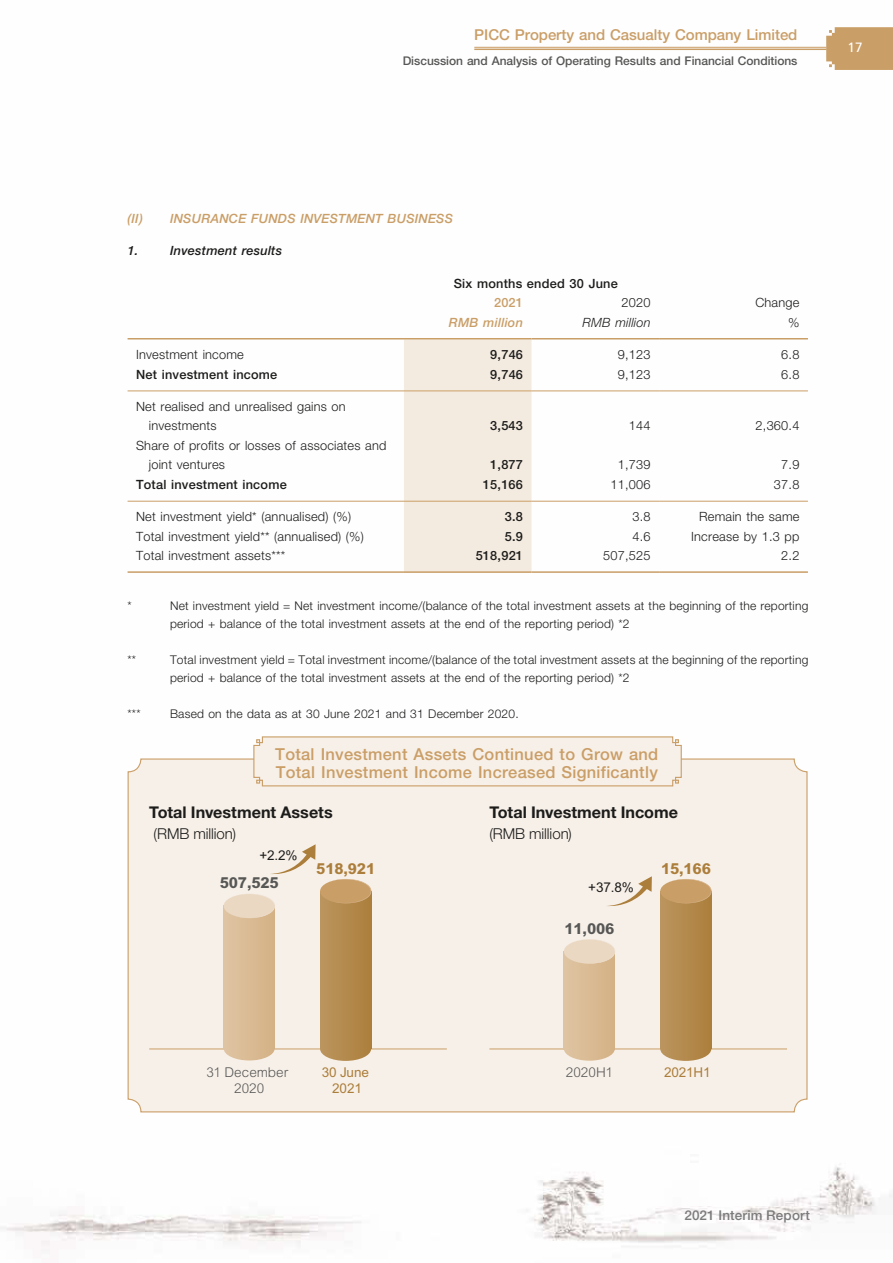
<style>
.page{position:relative;width:893px;height:1263px;background:#fff}
.page>*{position:absolute;margin:0;border:0;box-sizing:border-box;transform-origin:0 0}
.t1{font:500 16.5px/18px "Helvetica Neue LT Std";letter-spacing:.015em;color:#ca9e67}
.t2{font:700 16.2px "Helvetica Neue LT Std";color:#1c1c1b}
.t3{font:500 15px "Helvetica Neue LT Std";letter-spacing:-.005em;color:#ca9e67}
.t4{font:300 15px "Helvetica Neue LT Std";letter-spacing:-.005em;color:#1c1c1b}
.t5{font:800 15px "M Hei HK";letter-spacing:-.01em;color:#575756}
.t6{font:800 15px "M Hei HK";letter-spacing:-.01em;color:#ac7e3b}
.t7{font:300 13.5px/16.2px "M Hei HK";color:#575756;text-align:center}
.t8{font:500 13.5px "Helvetica Neue LT Std";letter-spacing:.01em;color:#7c7b7b}
.t9{font:700 13.5px/16.2px "M Hei HK";letter-spacing:-.01em;color:#ac7e3b;text-align:center}
.t10{font:700 13.5px "M Hei HK";color:#1c1c1b}
.t11{font:13.5px "Frutiger LT Std";color:#fff}
.t12{font:300 12.75px/19.5px "Helvetica Neue LT Std";letter-spacing:.015em;color:#1c1c1b}
.t13{font:500 12.75px "Helvetica Neue LT Std";letter-spacing:.015em;color:#1c1c1b}
.t14{font:italic 500 12.75px "Helvetica Neue LT Std";letter-spacing:.015em;color:#ca9e67}
.t15{font:italic 500 12.75px "Helvetica Neue LT Std";letter-spacing:.015em;color:#1c1c1b}
.t16{font:italic 300 12.75px "Helvetica Neue LT Std";letter-spacing:.015em;color:#1c1c1b}
.t17{font:500 12.75px "Helvetica Neue LT Std";color:#ca9e67}
.t18{font:300 12px/18px "Helvetica Neue LT Std";letter-spacing:.015em;color:#1c1c1b}
.t19{font:500 12px "Helvetica Neue LT Std";letter-spacing:-.005em;color:#575756}
</style>
<div class="page">
<img style="left:0;top:46px;width:893px;height:1200px">
<svg style="left:826px;top:27px;width:67px;height:43px;background:#cca26e"></svg>
<hr style="left:474px;top:47px;width:352px;height:1px;background:#ca9e67">
<hr style="left:474px;top:49px;width:352px;height:1px;background:#ca9e67">
<div style="left:404px;top:339px;width:127px;height:232px;background:#f4ebe0"></div>
<hr style="left:128px;top:338px;width:276px;height:1px;background:#ca9e67">
<hr style="left:404px;top:338px;width:127px;height:1px;background:#ca9e67">
<hr style="left:531px;top:338px;width:128px;height:1px;background:#ca9e67">
<hr style="left:659px;top:338px;width:149px;height:1px;background:#ca9e67">
<hr style="left:128px;top:390px;width:276px;height:1px;background:#ca9e67">
<hr style="left:404px;top:390px;width:127px;height:1px;background:#ca9e67">
<hr style="left:531px;top:390px;width:128px;height:1px;background:#ca9e67">
<hr style="left:659px;top:390px;width:149px;height:1px;background:#ca9e67">
<hr style="left:128px;top:501px;width:276px;height:1px;background:#ca9e67">
<hr style="left:404px;top:501px;width:127px;height:1px;background:#ca9e67">
<hr style="left:531px;top:501px;width:128px;height:1px;background:#ca9e67">
<hr style="left:659px;top:501px;width:149px;height:1px;background:#ca9e67">
<hr style="left:128px;top:571px;width:276px;height:2px;background:#ca9e67">
<hr style="left:404px;top:571px;width:127px;height:2px;background:#ca9e67">
<hr style="left:531px;top:571px;width:128px;height:2px;background:#ca9e67">
<hr style="left:659px;top:571px;width:149px;height:2px;background:#ca9e67">
<div style="left:128px;top:759px;width:679px;height:353px;background:#f7f0e8;border-radius:13px"></div>
<svg style="left:253px;top:736px;width:429px;height:51px"></svg>
<hr style="left:489px;top:1048px;width:298px;height:1px;background:#ca9e67">
<div style="left:660px;top:891px;width:51px;height:158px;background:linear-gradient(to right,#bb955f,#ac7f3c)"></div>
<svg style="left:660px;top:879px;width:52px;height:24px"></svg>
<svg style="left:660px;top:1037px;width:51px;height:24px"></svg>
<div style="left:564px;top:951px;width:51px;height:98px;background:linear-gradient(to right,#dfc4a3,#d5b185)"></div>
<svg style="left:564px;top:939px;width:51px;height:25px"></svg>
<svg style="left:564px;top:1037px;width:51px;height:24px"></svg>
<svg style="left:607px;top:876px;width:45px;height:30px"></svg>
<hr style="left:149px;top:1048px;width:298px;height:1px;background:#ca9e67">
<div style="left:320px;top:891px;width:51px;height:158px;background:linear-gradient(to right,#bb955f,#ac7f3c)"></div>
<svg style="left:320px;top:1037px;width:51px;height:24px"></svg>
<div style="left:224px;top:906px;width:51px;height:143px;background:linear-gradient(to right,#dfc4a3,#d4b185)"></div>
<svg style="left:224px;top:1036px;width:51px;height:24px"></svg>
<svg style="left:224px;top:844px;width:147px;height:74px"></svg>
<p class="t3" style="left:474px;top:25px;width:325px">PICC Property and Casualty Company Limited</p>
<p class="t19" style="left:403px;top:54px;width:396px">Discussion and Analysis of Operating Results and Financial Conditions</p>
<p class="t11" style="left:847px;top:40px;width:17px">17</p>
<p class="t14" style="left:128px;top:211px;width:327px">(II) INSURANCE FUNDS INVESTMENT BUSINESS</p>
<p class="t15" style="left:128px;top:243px;width:12px">1.</p>
<p class="t15" style="left:170px;top:243px;width:114px">Investment results</p>
<p class="t13" style="left:454px;top:276px;width:166px">Six months ended 30 June</p>
<p class="t17" style="left:494px;top:295px;width:31px">2021</p>
<p class="t12" style="left:622px;top:293px;width:31px">2020</p>
<p class="t12" style="left:755px;top:293px;width:46px">Change</p>
<p class="t14" style="left:449px;top:315px;width:76px">RMB million</p>
<p class="t16" style="left:583px;top:315px;width:70px">RMB million</p>
<p class="t12" style="left:788px;top:312px;width:13px">%</p>
<p class="t12" style="left:136px;top:344px;width:109px">Investment income</p>
<p class="t13" style="left:490px;top:347px;width:34px">9,746</p>
<p class="t12" style="left:618px;top:344px;width:34px">9,123</p>
<p class="t12" style="left:781px;top:344px;width:20px">6.8</p>
<p class="t13" style="left:136px;top:366px;width:143px">Net investment income</p>
<p class="t13" style="left:490px;top:366px;width:34px">9,746</p>
<p class="t12" style="left:618px;top:364px;width:34px">9,123</p>
<p class="t12" style="left:781px;top:364px;width:20px">6.8</p>
<p class="t12" style="left:149px;top:396px;width:198px;text-indent:-13px">Net realised and unrealised gains on investments</p>
<p class="t13" style="left:490px;top:418px;width:34px">3,543</p>
<p class="t12" style="left:629px;top:416px;width:23px">144</p>
<p class="t12" style="left:756px;top:416px;width:45px">2,360.4</p>
<p class="t12" style="left:149px;top:435px;width:239px;text-indent:-13px">Share of profits or losses of associates and joint ventures</p>
<p class="t13" style="left:490px;top:457px;width:34px">1,877</p>
<p class="t12" style="left:618px;top:455px;width:34px">1,739</p>
<p class="t12" style="left:781px;top:455px;width:20px">7.9</p>
<p class="t13" style="left:136px;top:477px;width:152px">Total investment income</p>
<p class="t13" style="left:483px;top:477px;width:42px">15,166</p>
<p class="t12" style="left:610px;top:474px;width:42px">11,006</p>
<p class="t12" style="left:774px;top:474px;width:27px">37.8</p>
<p class="t12" style="left:136px;top:506px;width:217px">Net investment yield* (annualised) (%)</p>
<p class="t13" style="left:505px;top:509px;width:20px">3.8</p>
<p class="t12" style="left:632px;top:506px;width:20px">3.8</p>
<p class="t12" style="left:699px;top:506px;width:102px">Remain the same</p>
<p class="t12" style="left:136px;top:526px;width:229px">Total investment yield** (annualised) (%)</p>
<p class="t13" style="left:505px;top:528px;width:20px">5.9</p>
<p class="t12" style="left:632px;top:526px;width:20px">4.6</p>
<p class="t12" style="left:691px;top:526px;width:110px">Increase by 1.3 pp</p>
<p class="t12" style="left:136px;top:545px;width:151px">Total investment assets***</p>
<p class="t13" style="left:476px;top:548px;width:49px">518,921</p>
<p class="t12" style="left:603px;top:545px;width:49px">507,525</p>
<p class="t12" style="left:781px;top:545px;width:20px">2.2</p>
<p class="t18" style="left:128px;top:597px;width:6px">*</p>
<p class="t18" style="left:170px;top:597px;width:640px">Net investment yield = Net investment income/(balance of the total investment assets at the beginning of the reporting period + balance of the total investment assets at the end of the reporting period) *2</p>
<p class="t18" style="left:128px;top:651px;width:10px">**</p>
<p class="t18" style="left:170px;top:651px;width:640px">Total investment yield = Total investment income/(balance of the total investment assets at the beginning of the reporting period + balance of the total investment assets at the end of the reporting period) *2</p>
<p class="t18" style="left:128px;top:705px;width:15px">***</p>
<p class="t18" style="left:170px;top:705px;width:350px">Based on the data as at 30 June 2021 and 31 December 2020.</p>
<h1 class="t1" style="left:275px;top:745px;width:385px">Total Investment Assets Continued to Grow and<br>Total Investment Income Increased Significantly</h1>
<h2 class="t2" style="left:489px;top:802px;width:190px">Total Investment Income</h2>
<p class="t4" style="left:489px;top:824px;width:84px">(RMB million)</p>
<h2 class="t2" style="left:149px;top:802px;width:185px">Total Investment Assets</h2>
<p class="t4" style="left:154px;top:824px;width:84px">(RMB million)</p>
<p class="t6" style="left:316px;top:858px;width:60px">518,921</p>
<p class="t5" style="left:220px;top:873px;width:60px">507,525</p>
<p class="t10" style="left:259px;top:846px;width:40px">+2.2%</p>
<p class="t6" style="left:661px;top:858px;width:51px">15,166</p>
<p class="t10" style="left:588px;top:878px;width:47px">+37.8%</p>
<p class="t7" style="left:207px;top:1063px;width:83px">31 December<br>2020</p>
<p class="t9" style="left:322px;top:1063px;width:49px">30 June<br>2021</p>
<p class="t5" style="left:564px;top:918px;width:51px">11,006</p>
<p class="t7" style="left:566px;top:1063px;width:49px">2020H1</p>
<p class="t9" style="left:664px;top:1063px;width:48px">2021H1</p>
<p class="t8" style="left:684px;top:1207px;width:127px">2021 Interim Report</p>
</div>
